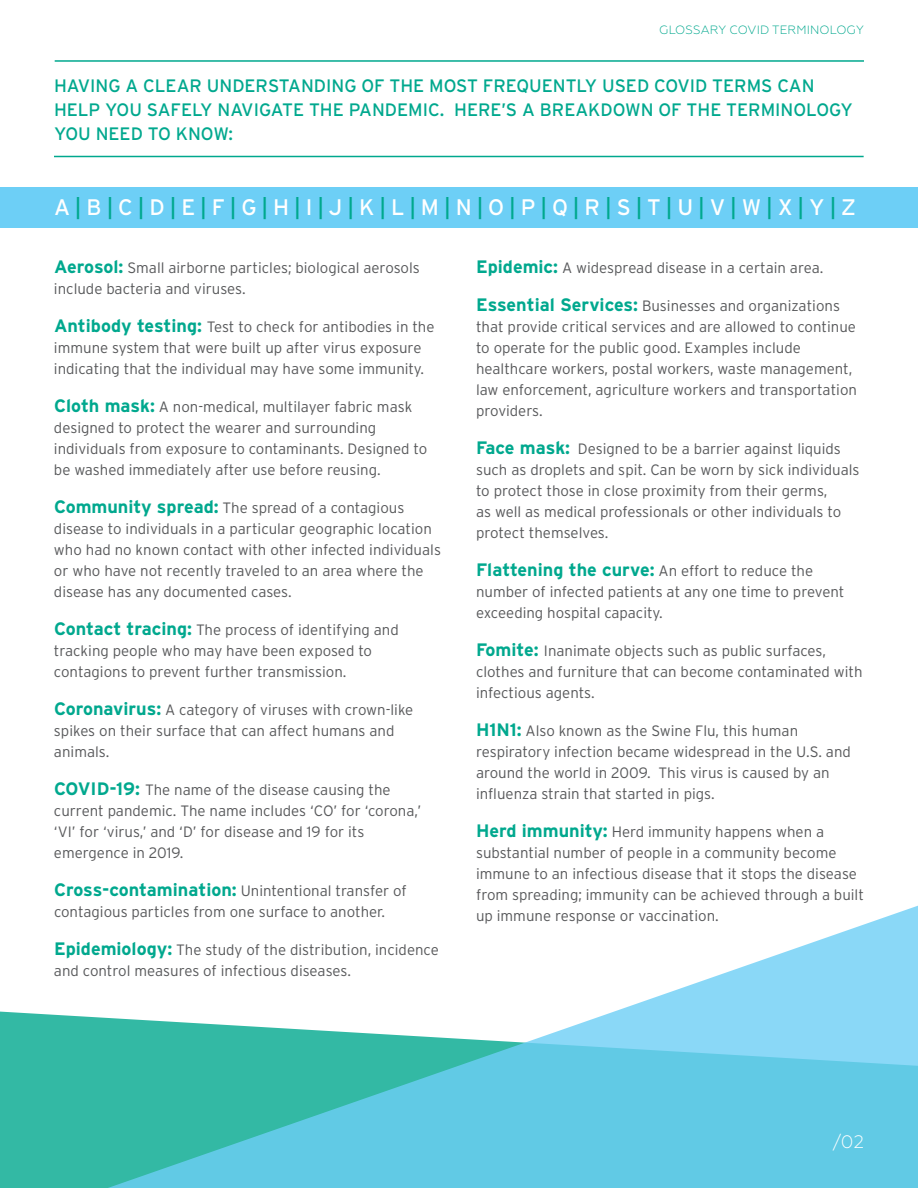
<style>
.page{position:relative;width:918px;height:1188px;background:#fff}
.page>*{position:absolute;margin:0;border:0;box-sizing:border-box;transform-origin:0 0}
.t1{font:22.5px "Interstate";color:#fff}
.t2{font:18px/24px "Interstate";color:#00a88e}
.t3{font:700 18px "Interstate";color:#00a88e}
.t4{font:300 18px "Geometria";color:#fff}
.t5{font:300 15px/21px "Interstate";color:#58595b}
.t6{font:300 12px "Geometria";letter-spacing:.01em;color:#00a88e}
.s1{color:#00a88e}
.s2{font-weight:700;font-size:18px;color:#00a88e}
.s3{font-weight:300;font-size:15px;color:#58595b}
</style>
<div class="page">
<svg style="left:0;top:905px;width:918px;height:283px"></svg>
<div style="left:0;top:188px;width:918px;height:40px;background:#6dcff6"></div>
<hr style="left:54px;top:156px;width:810px;height:1px;background:#00a88e">
<hr style="left:55px;top:60px;width:809px;height:2px;background:#00a88e">
<p class="t6" style="left:659px;top:23px;width:206px">GLOSSARY COVID TERMINOLOGY</p>
<p class="t2" style="left:54px;top:73px;width:800px">HAVING A CLEAR UNDERSTANDING OF THE MOST FREQUENTLY USED COVID TERMS CAN<br>HELP YOU SAFELY NAVIGATE THE PANDEMIC. HERE’S A BREAKDOWN OF THE TERMINOLOGY<br>YOU NEED TO KNOW:</p>
<h1 class="t1" style="left:54px;top:195px;width:804px">A<span class="s1">|</span>B<span class="s1">|</span>C<span class="s1">|</span>D<span class="s1">|</span>E<span class="s1">|</span>F<span class="s1">|</span>G<span class="s1">|</span>H<span class="s1">|</span>I<span class="s1">|</span>J<span class="s1">|</span>K<span class="s1">|</span>L<span class="s1">|</span>M<span class="s1">|</span>N<span class="s1">|</span>O<span class="s1">|</span>P<span class="s1">|</span>Q<span class="s1">|</span>R<span class="s1">|</span>S<span class="s1">|</span>T<span class="s1">|</span>U<span class="s1">|</span>V<span class="s1">|</span>W<span class="s1">|</span>X<span class="s1">|</span>Y<span class="s1">|</span>Z</h1>
<p class="t5" style="left:54px;top:257px;width:367px"><span class="s2">Aerosol:</span> Small airborne particles; biological aerosols include bacteria and viruses.</p>
<p class="t5" style="left:54px;top:316px;width:382px"><span class="s2">Antibody testing:</span> Test to check for antibodies in the immune system that were built up after virus exposure indicating that the individual may have some immunity.</p>
<p class="t5" style="left:54px;top:396px;width:375px"><span class="s2">Cloth mask:</span> A non-medical, multilayer fabric mask designed to protect the wearer and surrounding individuals from exposure to contaminants. Designed to be washed immediately after use before reusing.</p>
<p class="t5" style="left:54px;top:497px;width:389px"><span class="s2">Community spread:</span> The spread of a contagious disease to individuals in a particular geographic location who had no known contact with other infected individuals or who have not recently traveled to an area where the disease has any documented cases.</p>
<p class="t5" style="left:54px;top:619px;width:346px"><span class="s2">Contact tracing:</span> The process of identifying and tracking people who may have been exposed to contagions to prevent further transmission.</p>
<p class="t5" style="left:54px;top:699px;width:361px"><span class="s2">Coronavirus:</span> A category of viruses with crown-like spikes on their surface that can affect humans and animals.</p>
<p class="t5" style="left:54px;top:779px;width:369px"><span class="s2">COVID-19:</span> The name of the disease causing the current pandemic. The name includes ‘CO’ for ‘corona,’ ‘VI’ for ‘virus,’ and ‘D’ for disease and 19 for its emergence in 2019.</p>
<p class="t5" style="left:54px;top:880px;width:354px"><span class="s2">Cross-contamination:</span> Unintentional transfer of contagious particles from one surface to another.</p>
<p class="t5" style="left:54px;top:939px;width:386px"><span class="s2">Epidemiology:</span> The study of the distribution, incidence and control measures of infectious diseases.</p>
<p class="t5" style="left:476px;top:257px;width:349px"><span class="s2">Epidemic:</span> A widespread disease in a certain area.</p>
<p class="t5" style="left:476px;top:295px;width:383px"><span class="s2">Essential Services:</span> Businesses and organizations that provide critical services and are allowed to continue to operate for the public good. Examples include healthcare workers, postal workers, waste management, law enforcement, agriculture workers and transportation providers.</p>
<p class="t5" style="left:476px;top:438px;width:385px"><span class="s2">Face mask:</span> Designed to be a barrier against liquids such as droplets and spit. Can be worn by sick individuals to protect those in close proximity from their germs,<br>as well as medical professionals or other individuals to protect themselves.</p>
<p class="t3" style="left:476px;top:559px;width:339px">Flattening the curve: <span class="s3">An effort to reduce the</span></p>
<p class="t5" style="left:476px;top:581px;width:370px">number of infected patients at any one time to prevent exceeding hospital capacity.</p>
<p class="t5" style="left:476px;top:640px;width:388px"><span class="s2">Fomite:</span> Inanimate objects such as public surfaces, clothes and furniture that can become contaminated with infectious agents.</p>
<p class="t5" style="left:476px;top:720px;width:376px"><span class="s2">H1N1:</span> Also known as the Swine Flu, this human respiratory infection became widespread in the U.S. and around the world in 2009. This virus is caused by an influenza strain that started in pigs.</p>
<p class="t5" style="left:476px;top:821px;width:389px"><span class="s2">Herd immunity:</span> Herd immunity happens when a substantial number of people in a community become immune to an infectious disease that it stops the disease from spreading; immunity can be achieved through a built up immune response or vaccination.</p>
<p class="t4" style="left:833px;top:1131px;width:33px">/02</p>
</div>
